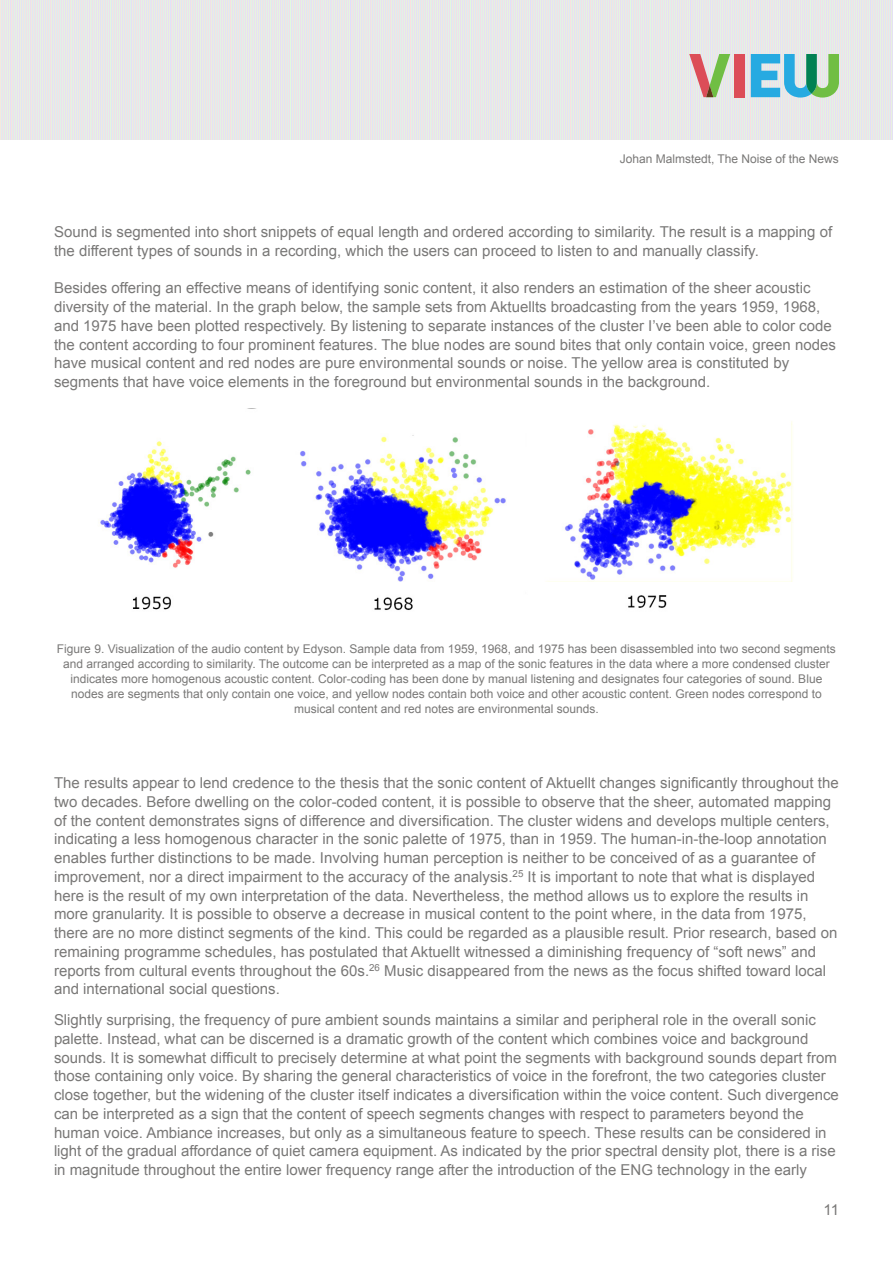
<style>
.page{position:relative;width:893px;height:1263px;background:#fff}
.page>*{position:absolute;margin:0;border:0;box-sizing:border-box;transform-origin:0 0}
.Body_text_next{font:15px/18.8px "Arial";color:#797877}
.Figure_title{font:15px/18.8px "Arial";color:#797877}
.Body_text_first{font:15px/18.8px "Arial";color:#797877}
.Figure_title-2{font:12px/15px "Arial";color:#797877;text-align:center}
</style>
<div class="page">
<img style="left:0;top:0;width:893px;height:140px">
<div style="left:734px;top:54px;width:10px;height:43px;background:#dc4d58"></div>
<svg style="left:751px;top:54px;width:88px;height:44px;background:#74bfbf"></svg>
<svg style="left:689px;top:54px;width:41px;height:43px;background:#c6b69c"></svg>
<img style="left:100px;top:408px;width:693px;height:202px">
<p class="Figure_title-2" style="left:620px;top:151px;width:221px">Johan Malmstedt, The Noise of the News</p>
<p class="Body_text_first" style="left:54px;top:223px;width:780px">Sound is segmented into short snippets of equal length and ordered according to similarity. The result is a mapping of the different types of sounds in a recording, which the users can proceed to listen to and manually classify.</p>
<p class="Body_text_next" style="left:54px;top:279px;width:783px">Besides offering an effective means of identifying sonic content, it also renders an estimation of the sheer acoustic diversity of the material. In the graph below, the sample sets from Aktuellts broadcasting from the years 1959, 1968, and 1975 have been plotted respectively. By listening to separate instances of the cluster I’ve been able to color code the content according to four prominent features. The blue nodes are sound bites that only contain voice, green nodes have musical content and red nodes are pure environmental sounds or noise. The yellow area is constituted by segments that have voice elements in the foreground but environmental sounds in the background.</p>
<p class="Figure_title-2" style="left:57px;top:641px;width:780px">Figure 9. Visualization of the audio content by Edyson. Sample data from 1959, 1968, and 1975 has been disassembled into two second segments and arranged according to similarity. The outcome can be interpreted as a map of the sonic features in the data where a more condensed cluster indicates more homogenous acoustic content. Color-coding has been done by manual listening and designates four categories of sound. Blue nodes are segments that only contain one voice, and yellow nodes contain both voice and other acoustic content. Green nodes correspond to musical content and red notes are environmental sounds.</p>
<p class="Figure_title" style="left:54px;top:774px;width:786px">The results appear to lend credence to the thesis that the sonic content of Aktuellt changes significantly throughout the two decades. Before dwelling on the color-coded content, it is possible to observe that the sheer, automated mapping of the content demonstrates signs of difference and diversification. The cluster widens and develops multiple centers, indicating a less homogenous character in the sonic palette of 1975, than in 1959. The human-in-the-loop annotation enables further distinctions to be made. Involving human perception is neither to be conceived of as a guarantee of improvement, nor a direct impairment to the accuracy of the analysis.<sup>25</sup> It is important to note that what is displayed here is the result of my own interpretation of the data. Nevertheless, the method allows us to explore the results in more granularity. It is possible to observe a decrease in musical content to the point where, in the data from 1975, there are no more distinct segments of the kind. This could be regarded as a plausible result. Prior research, based on remaining programme schedules, has postulated that Aktuellt witnessed a diminishing frequency of “soft news” and reports from cultural events throughout the 60s.<sup>26</sup> Music disappeared from the news as the focus shifted toward local and international social questions.</p>
<p class="Body_text_next" style="left:54px;top:1011px;width:786px">Slightly surprising, the frequency of pure ambient sounds maintains a similar and peripheral role in the overall sonic palette. Instead, what can be discerned is a dramatic growth of the content which combines voice and background sounds. It is somewhat difficult to precisely determine at what point the segments with background sounds depart from those containing only voice. By sharing the general characteristics of voice in the forefront, the two categories cluster close together, but the widening of the cluster itself indicates a diversification within the voice content. Such divergence can be interpreted as a sign that the content of speech segments changes with respect to parameters beyond the human voice. Ambiance increases, but only as a simultaneous feature to speech. These results can be considered in light of the gradual affordance of quiet camera equipment. As indicated by the prior spectral density plot, there is a rise in magnitude throughout the entire lower frequency range after the introduction of the ENG technology in the early</p>
<p class="Figure_title" style="left:824px;top:1201px;width:17px">11</p>
</div>
